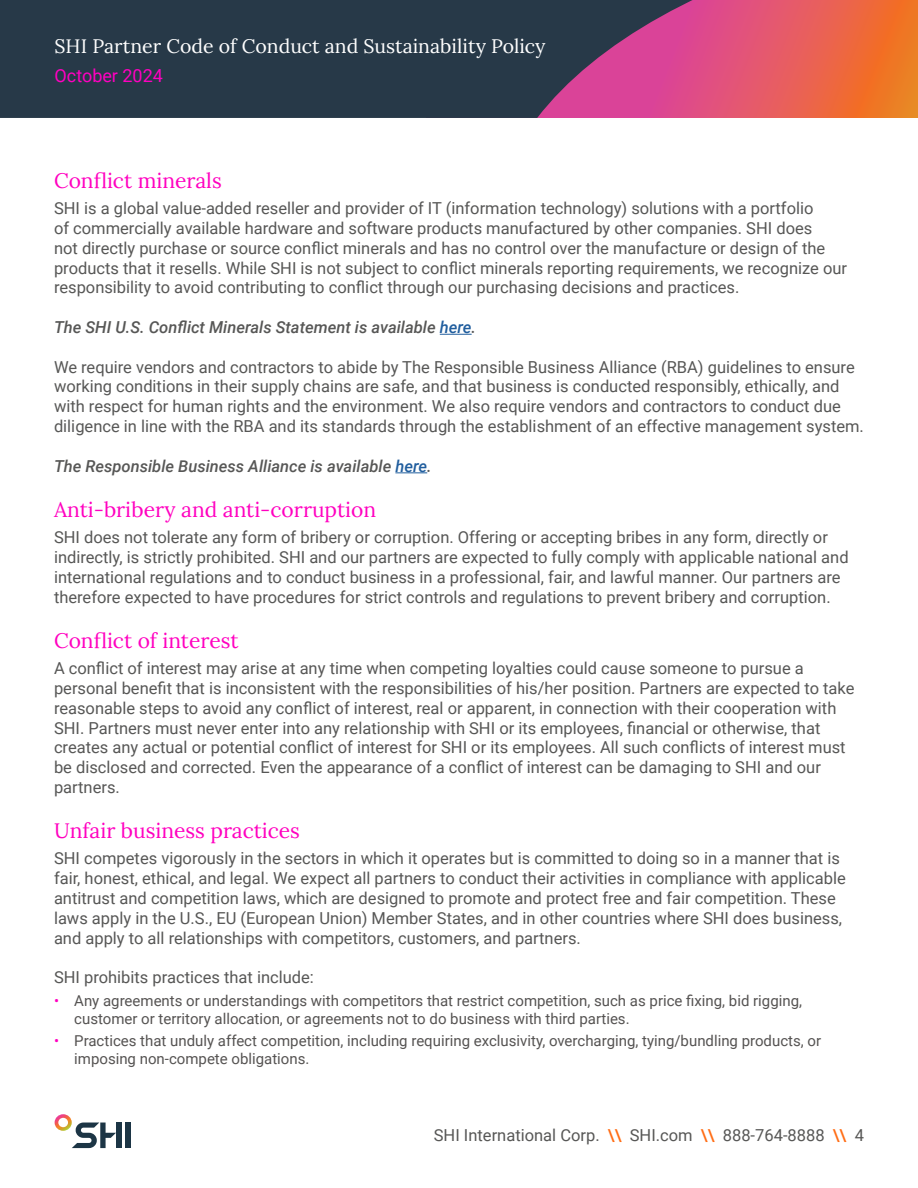
<style>
.page{position:relative;width:918px;height:1188px;background:#fff}
.page>*{position:absolute;margin:0;border:0;box-sizing:border-box;transform-origin:0 0}
.t1{font:21px "Lora";color:#ff00c0}
.t2{font:19.5px "Lora";color:#fff}
.t3{font:18px "Roboto";color:#ff00c0}
.t4{font:16.5px/19.8px "Roboto";color:#575756}
.t5{font:italic 500 16.5px "Roboto";color:#575756}
.t6{font:15px/18px "Roboto";color:#555352}
.s1{color:#215e9e}
.s2{color:#ff00c0}
.s3{font-weight:500;color:#ff6d15}
</style>
<div class="page">
<svg style="left:845px;top:0;width:73px;height:118px;background:#ee722a"></svg>
<svg style="left:0;top:0;width:845px;height:118px;background:#5c3f56"></svg>
<div style="left:125px;top:1123px;width:5px;height:25px;background:#1c3545"></div>
<svg style="left:55px;top:1114px;width:61px;height:34px"></svg>
<div style="left:116px;top:1123px;width:5px;height:25px;background:#1c3545"></div>
<hr style="left:440px;top:334px;width:32px;height:1px;background:#215e9e">
<hr style="left:395px;top:472px;width:32px;height:1px;background:#215e9e">
<p class="t2" style="left:55px;top:32px;width:492px">SHI Partner Code of Conduct and Sustainability Policy</p>
<p class="t3" style="left:55px;top:63px;width:110px">October 2024</p>
<p class="t1" style="left:54px;top:164px;width:169px">Conflict minerals</p>
<p class="t4" style="left:54px;top:198px;width:795px">SHI is a global value-added reseller and provider of IT (information technology) solutions with a portfolio<br>of commercially available hardware and software products manufactured by other companies. SHI does<br>not directly purchase or source conflict minerals and has no control over the manufacture or design of the products that it resells. While SHI is not subject to conflict minerals reporting requirements, we recognize our responsibility to avoid contributing to conflict through our purchasing decisions and practices.</p>
<p class="t5" style="left:54px;top:316px;width:424px">The SHI U.S. Conflict Minerals Statement is available <span class="s1">here</span>.</p>
<p class="t4" style="left:54px;top:356px;width:811px">We require vendors and contractors to abide by The Responsible Business Alliance (RBA) guidelines to ensure working conditions in their supply chains are safe, and that business is conducted responsibly, ethically, and with respect for human rights and the environment. We also require vendors and contractors to conduct due diligence in line with the RBA and its standards through the establishment of an effective management system.</p>
<p class="t5" style="left:54px;top:454px;width:379px">The Responsible Business Alliance is available <span class="s1">here</span>.</p>
<p class="t1" style="left:54px;top:493px;width:324px">Anti-bribery and anti-corruption</p>
<p class="t4" style="left:54px;top:527px;width:796px">SHI does not tolerate any form of bribery or corruption. Offering or accepting bribes in any form, directly or indirectly, is strictly prohibited. SHI and our partners are expected to fully comply with applicable national and international regulations and to conduct business in a professional, fair, and lawful manner. Our partners are therefore expected to have procedures for strict controls and regulations to prevent bribery and corruption.</p>
<p class="t1" style="left:54px;top:624px;width:186px">Conflict of interest</p>
<p class="t4" style="left:54px;top:658px;width:802px">A conflict of interest may arise at any time when competing loyalties could cause someone to pursue a personal benefit that is inconsistent with the responsibilities of his/her position. Partners are expected to take reasonable steps to avoid any conflict of interest, real or apparent, in connection with their cooperation with SHI. Partners must never enter into any relationship with SHI or its employees, financial or otherwise, that creates any actual or potential conflict of interest for SHI or its employees. All such conflicts of interest must be disclosed and corrected. Even the appearance of a conflict of interest can be damaging to SHI and our partners.</p>
<p class="t1" style="left:54px;top:815px;width:248px">Unfair business practices</p>
<p class="t4" style="left:54px;top:848px;width:793px">SHI competes vigorously in the sectors in which it operates but is committed to doing so in a manner that is fair, honest, ethical, and legal. We expect all partners to conduct their activities in compliance with applicable antitrust and competition laws, which are designed to promote and protect free and fair competition. These laws apply in the U.S., EU (European Union) Member States, and in other countries where SHI does business, and apply to all relationships with competitors, customers, and partners.</p>
<p class="t4" style="left:54px;top:967px;width:261px">SHI prohibits practices that include:</p>
<p class="t6" style="left:74px;top:991px;width:729px;text-indent:-20px"><span class="s2">•</span> Any agreements or understandings with competitors that restrict competition, such as price fixing, bid rigging, customer or territory allocation, or agreements not to do business with third parties.</p>
<p class="t6" style="left:74px;top:1031px;width:748px;text-indent:-20px"><span class="s2">•</span> Practices that unduly affect competition, including requiring exclusivity, overcharging, tying/bundling products, or imposing non-compete obligations.</p>
<p class="t4" style="left:434px;top:1124px;width:432px">SHI International Corp. <span class="s3">\\</span> SHI.com <span class="s3">\\</span> 888-764-8888 <span class="s3">\\</span> 4</p>
</div>
